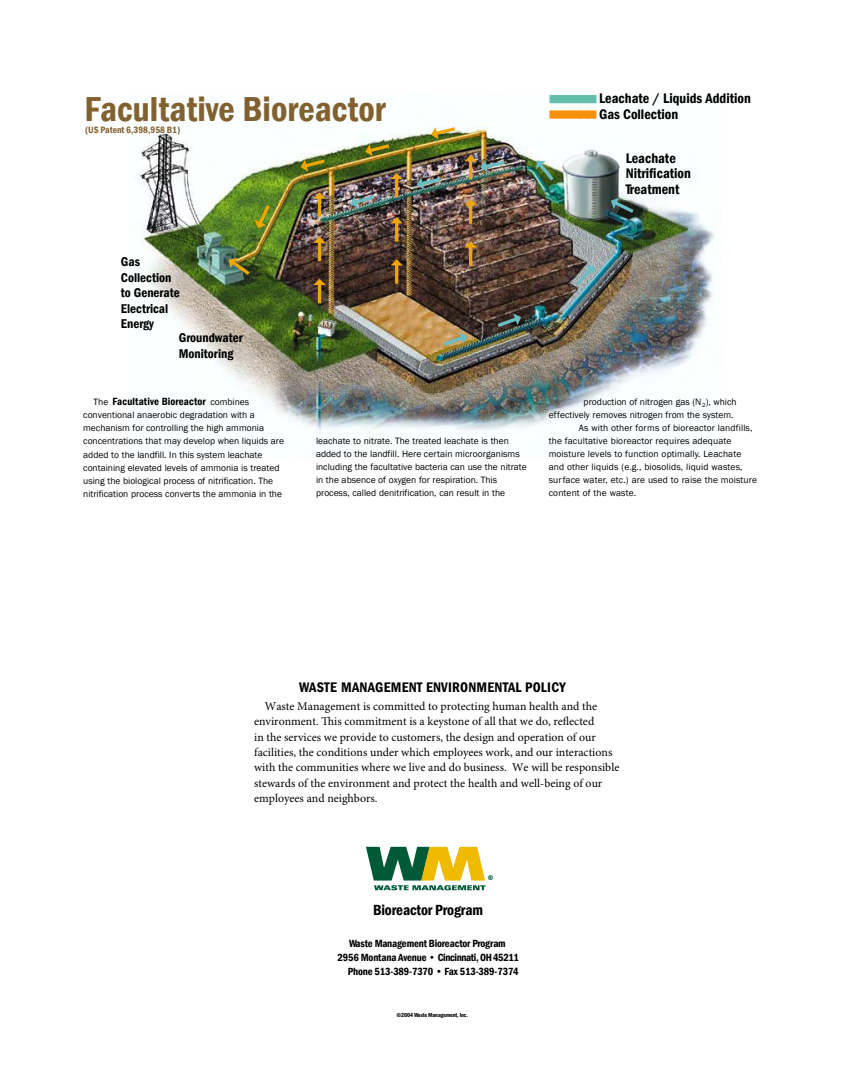
<style>
.page{position:relative;width:855px;height:1080px;background:#fff}
.page>*{position:absolute;margin:0;border:0;box-sizing:border-box;transform-origin:0 0}
.t1{font:600 condensed 35.62px "Franklin Gothic";color:#826131}
.t2{font:600 condensed 15.12px "Franklin Gothic";letter-spacing:-.01em;color:#000004}
.t3{font:600 condensed 14.25px/15.4px "Franklin Gothic";color:#000}
.t4{font:600 condensed 13px/15.4px "Franklin Gothic";color:#000}
.t5{font:11.88px/15.4px "Minion Pro";color:#000}
.t6{font:600 condensed 10.62px "Franklin Gothic";letter-spacing:-.015em;color:#000}
.t7{font:600 condensed 10.62px "Franklin Gothic";letter-spacing:.015em;color:#000}
.t8{font:9.5px/13px "Franklin Gothic";color:#000}
.t9{font:600 condensed 9.5px "Franklin Gothic";color:#826131}
.t10{font:600 condensed 7.12px "Franklin Gothic";color:#005937}
.t11{font:600 condensed 6px "Franklin Gothic";letter-spacing:-.015em;color:#000}
.s1{font-weight:400;font-stretch:normal;font-size:9.5px}
</style>
<div class="page">
<img style="left:135px;top:95px;width:579px;height:336px">
<svg style="left:550px;top:95px;width:46px;height:8px"></svg>
<svg style="left:550px;top:110px;width:46px;height:9px"></svg>
<svg style="left:366px;top:847px;width:120px;height:43px"></svg>
<svg style="left:255px;top:205px;width:15px;height:23px"></svg>
<svg style="left:229px;top:258px;width:21px;height:17px"></svg>
<svg style="left:301px;top:160px;width:24px;height:12px"></svg>
<svg style="left:313px;top:192px;width:13px;height:25px"></svg>
<svg style="left:313px;top:279px;width:13px;height:24px"></svg>
<svg style="left:313px;top:237px;width:13px;height:24px"></svg>
<svg style="left:391px;top:173px;width:12px;height:24px"></svg>
<svg style="left:391px;top:259px;width:12px;height:25px"></svg>
<svg style="left:391px;top:217px;width:12px;height:25px"></svg>
<svg style="left:444px;top:332px;width:23px;height:14px"></svg>
<svg style="left:498px;top:313px;width:23px;height:14px"></svg>
<svg style="left:611px;top:198px;width:23px;height:15px"></svg>
<svg style="left:536px;top:160px;width:18px;height:20px"></svg>
<svg style="left:577px;top:265px;width:17px;height:20px"></svg>
<svg style="left:464px;top:241px;width:13px;height:25px"></svg>
<svg style="left:464px;top:199px;width:13px;height:25px"></svg>
<svg style="left:365px;top:144px;width:24px;height:12px"></svg>
<svg style="left:431px;top:127px;width:24px;height:12px"></svg>
<svg style="left:350px;top:195px;width:24px;height:13px"></svg>
<svg style="left:417px;top:178px;width:24px;height:12px"></svg>
<svg style="left:464px;top:155px;width:41px;height:24px"></svg>
<h1 class="t1" style="left:84px;top:85px;width:303px">Facultative Bioreactor</h1>
<h3 class="t3" style="left:599px;top:91px;width:153px">Leachate / Liquids Addition<br>Gas Collection</h3>
<p class="t9" style="left:85px;top:123px;width:97px">(US Patent 6,398,958 B1)</p>
<h3 class="t4" style="left:121px;top:254px;width:61px">Gas<br>Collection to Generate<br>Electrical<br>Energy</h3>
<h3 class="t4" style="left:179px;top:330px;width:65px">Groundwater<br>Monitoring</h3>
<p class="t7" style="left:94px;top:395px;width:157px"><span class="s1">The</span> Facultative Bioreactor <span class="s1">combines</span></p>
<p class="t8" style="left:83px;top:409px;width:202px">conventional anaerobic degradation with a mechanism for controlling the high ammonia concentrations that may develop when liquids are added to the landfill. In this system leachate containing elevated levels of ammonia is treated using the biological process of nitrification. The nitrification process converts the ammonia in the</p>
<h3 class="t3" style="left:626px;top:150px;width:67px">Leachate<br>Nitrification<br>Treatment</h3>
<p class="t8" style="left:316px;top:434px;width:212px">leachate to nitrate. The treated leachate is then added to the landfill. Here certain microorganisms including the facultative bacteria can use the nitrate in the absence of oxygen for respiration. This process, called denitrification, can result in the</p>
<p class="t8" style="left:584px;top:395px;width:155px">production of nitrogen gas (N<sub>2</sub>), which</p>
<p class="t8" style="left:549px;top:408px;width:186px">effectively removes nitrogen from the system.</p>
<p class="t8" style="left:579px;top:421px;width:175px">As with other forms of bioreactor landfills,</p>
<p class="t8" style="left:549px;top:434px;width:184px">the facultative bioreactor requires adequate</p>
<p class="t8" style="left:549px;top:447px;width:194px">moisture levels to function optimally. Leachate</p>
<p class="t8" style="left:549px;top:460px;width:195px">and other liquids (e.g., biosolids, liquid wastes,</p>
<p class="t8" style="left:549px;top:474px;width:210px">surface water, etc.) are used to raise the moisture</p>
<p class="t8" style="left:549px;top:487px;width:89px">content of the waste.</p>
<h3 class="t3" style="left:299px;top:680px;width:268px">WASTE MANAGEMENT ENVIRONMENTAL POLICY</h3>
<p class="t5" style="left:254px;top:699px;width:367px;text-indent:11px">Waste Management is committed to protecting human health and the environment. This commitment is a keystone of all that we do, reflected<br>in the services we provide to customers, the design and operation of our facilities, the conditions under which employees work, and our interactions with the communities where we live and do business. We will be responsible stewards of the environment and protect the health and well-being of our employees and neighbors.</p>
<p class="t10" style="left:488px;top:873px;width:7px">®</p>
<h2 class="t2" style="left:373px;top:900px;width:111px">Bioreactor Program</h2>
<p class="t6" style="left:349px;top:937px;width:158px">Waste Management Bioreactor Program</p>
<p class="t6" style="left:338px;top:950px;width:183px">2956 Montana Avenue • Cincinnati, OH 45211</p>
<p class="t6" style="left:348px;top:964px;width:172px">Phone 513-389-7370 • Fax 513-389-7374</p>
<p class="t11" style="left:397px;top:1011px;width:73px">©2004 Waste Management, Inc.</p>
</div>
